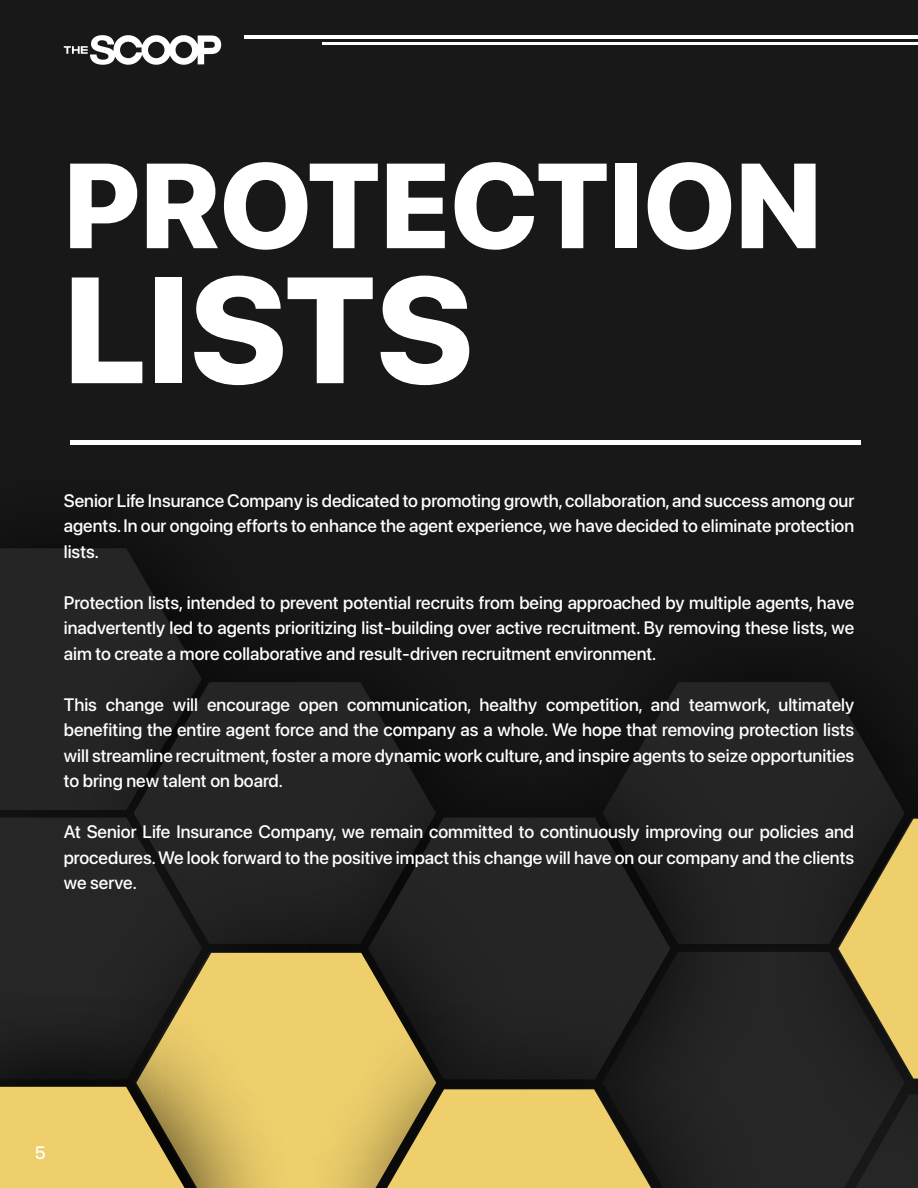
<style>
.page{position:relative;width:918px;height:1188px;background:#181818}
.page>*{position:absolute;margin:0;border:0;box-sizing:border-box;transform-origin:0 0}
.t1{font:800 150px "SF Pro Display";color:#fff}
.t2{font:800 120px "SF Pro Display";color:#fff}
.t3{font:500 18px/25.5px "SF Pro Display";color:#fff;text-align:justify}
.t4{font:18px "SF Pro";color:#fff}
</style>
<div class="page">
<div style="left:0;top:549px;width:147px;height:261px;background:#252525"></div>
<div style="left:62px;top:586px;width:475px;height:452px;background:#000;opacity:.75"></div>
<svg style="left:134px;top:682px;width:302px;height:174px;fill:#252525"></svg>
<div style="left:531px;top:586px;width:387px;height:452px;background:#171717"></div>
<svg style="left:656px;top:682px;width:195px;height:40px;fill:#252525"></svg>
<div style="left:0;top:818px;width:202px;height:172px;background:#262626"></div>
<svg style="left:856px;top:1172px;width:62px;height:16px"></svg>
<div style="left:297px;top:721px;width:474px;height:452px;background:#000;opacity:.75"></div>
<svg style="left:368px;top:818px;width:302px;height:175px;fill:#252525"></svg>
<div style="left:65px;top:856px;width:472px;height:332px;background:#000;opacity:.75"></div>
<svg style="left:136px;top:953px;width:300px;height:40px;fill:#eecf6c"></svg>
<div style="left:767px;top:722px;width:151px;height:450px;background:#000;opacity:.75"></div>
<svg style="left:837px;top:818px;width:81px;height:261px"></svg>
<div style="left:0;top:990px;width:302px;height:198px;background:#000;opacity:.75"></div>
<svg style="left:0;top:1087px;width:185px;height:101px;background:#d9bd63"></svg>
<div style="left:298px;top:993px;width:472px;height:195px;background:#000;opacity:.75"></div>
<svg style="left:386px;top:1088px;width:266px;height:100px"></svg>
<div style="left:70px;top:440px;width:791px;height:5px;background:#fff"></div>
<svg style="left:64px;top:35px;width:157px;height:30px"></svg>
<hr style="left:245px;top:35px;width:673px;height:4px;background:#fff">
<hr style="left:323px;top:43px;width:595px;height:2px;background:#fff">
<h2 class="t2" style="left:64px;top:137px;width:760px">PROTECTION</h2>
<h1 class="t1" style="left:64px;top:244px;width:411px">LISTS</h1>
<p class="t3" style="left:64px;top:488px;width:792px">Senior Life Insurance Company is dedicated to promoting growth, collaboration, and success among our agents. In our ongoing efforts to enhance the agent experience, we have decided to eliminate protection lists.</p>
<p class="t3" style="left:64px;top:590px;width:792px">Protection lists, intended to prevent potential recruits from being approached by multiple agents, have inadvertently led to agents prioritizing list-building over active recruitment. By removing these lists, we aim to create a more collaborative and result-driven recruitment environment.</p>
<p class="t3" style="left:64px;top:692px;width:792px">This change will encourage open communication, healthy competition, and teamwork, ultimately benefiting the entire agent force and the company as a whole. We hope that removing protection lists will streamline recruitment, foster a more dynamic work culture, and inspire agents to seize opportunities to bring new talent on board.</p>
<p class="t3" style="left:64px;top:819px;width:792px">At Senior Life Insurance Company, we remain committed to continuously improving our policies and procedures. We look forward to the positive impact this change will have on our company and the clients we serve.</p>
<p class="t4" style="left:35px;top:1142px;width:12px">5</p>
</div>
